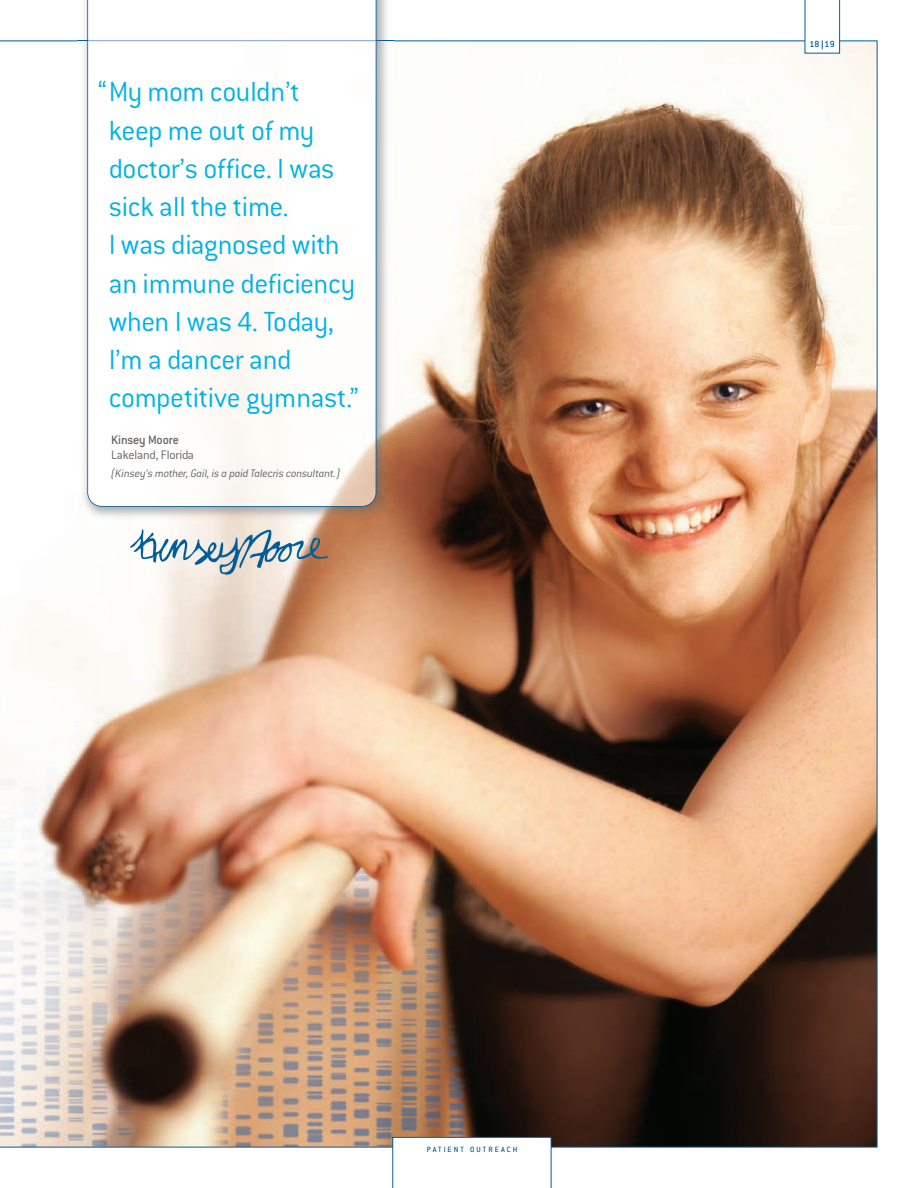
<style>
.page{position:relative;width:918px;height:1188px;background:#fff}
.page>*{position:absolute;margin:0;border:0;box-sizing:border-box;transform-origin:0 0}
.t1{font:300 30.3px/38.2px "Conduit ITC";letter-spacing:-.015em;color:#00b2e6}
.t2{font:300 13.5px/15px "Conduit ITC";letter-spacing:-.02em;color:#636366}
.t3{font:italic 300 12px "Conduit ITC";letter-spacing:-.015em;color:#636366}
.t4{font:500 9.75px "Conduit ITC";color:#005d9c}
.t5{font:500 8.4px "Conduit ITC";letter-spacing:.25em;color:#005d9c}
.s1{font-weight:500}
</style>
<div class="page">
<img style="left:0;top:40px;width:878px;height:1108px">
<svg style="left:392px;top:1137px;width:159px;height:51px"></svg>
<svg style="left:805px;top:0;width:35px;height:54px"></svg>
<img style="left:78px;top:0;width:315px;height:524px">
<svg style="left:87px;top:0;width:290px;height:507px"></svg>
<svg style="left:130px;top:530px;width:198px;height:45px"></svg>
<p class="t1" style="left:109px;top:76px;width:252px;text-indent:-11px">“My mom couldn’t keep me out of my doctor’s office. I was sick all the time.<br>I was diagnosed with an immune deficiency when I was 4. Today,<br>I’m a dancer and competitive gymnast.”</p>
<p class="t2" style="left:111px;top:434px;width:85px"><span class="s1">Kinsey Moore<br></span>Lakeland, Florida</p>
<p class="t3" style="left:111px;top:469px;width:231px">(Kinsey’s mother, Gail, is a paid Talecris consultant.)</p>
<p class="t5" style="left:427px;top:1147px;width:92px">PATIENT OUTREACH</p>
<p class="t4" style="left:809px;top:41px;width:27px">18 19</p>
</div>
